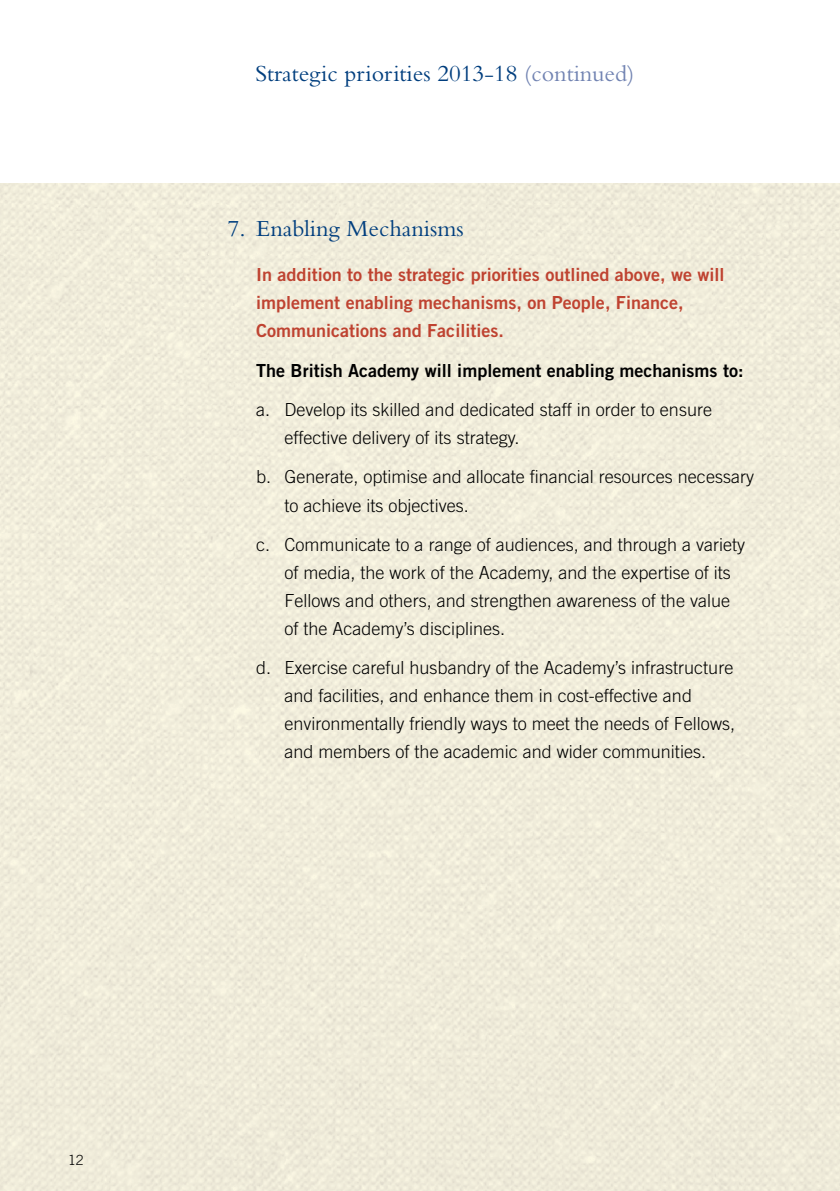
<style>
.page{position:relative;width:840px;height:1191px;background:#fff}
.page>*{position:absolute;margin:0;border:0;box-sizing:border-box;transform-origin:0 0}
.t1{font:24px "Bembo";color:#003e7e}
.t2{font:300 18px/28px "Trade Gothic";color:#000}
.t3{font:18px/28px "Trade Gothic Bold Two";color:#bf4331}
.t4{font:18px "Trade Gothic Bold Two";color:#000}
.t5{font:300 14px "Trade Gothic";color:#000}
.s1{color:#7183b2}
</style>
<div class="page">
<h1 class="t1" style="left:255px;top:59px;width:380px">Strategic priorities 2013-18 <span class="s1">(continued)</span></h1>
<h1 class="t1" style="left:227px;top:215px;width:237px">7. Enabling Mechanisms</h1>
<p class="t3" style="left:256px;top:261px;width:469px">In addition to the strategic priorities outlined above, we will implement enabling mechanisms, on People, Finance,<br>Communications and Facilities.</p>
<p class="t4" style="left:256px;top:359px;width:488px">The British Academy will implement enabling mechanisms to:</p>
<p class="t2" style="left:284px;top:395px;width:429px;text-indent:-28px">a. Develop its skilled and dedicated staff in order to ensure effective delivery of its strategy.</p>
<p class="t2" style="left:284px;top:463px;width:471px;text-indent:-28px">b. Generate, optimise and allocate financial resources necessary to achieve its objectives.</p>
<p class="t2" style="left:284px;top:530px;width:462px;text-indent:-28px">c. Communicate to a range of audiences, and through a variety of media, the work of the Academy, and the expertise of its Fellows and others, and strengthen awareness of the value of the Academy’s disciplines.</p>
<p class="t2" style="left:284px;top:653px;width:452px;text-indent:-28px">d. Exercise careful husbandry of the Academy’s infrastructure and facilities, and enhance them in cost-effective and environmentally friendly ways to meet the needs of Fellows, and members of the academic and wider communities.</p>
<p class="t5" style="left:68px;top:1151px;width:17px">12</p>
</div>
